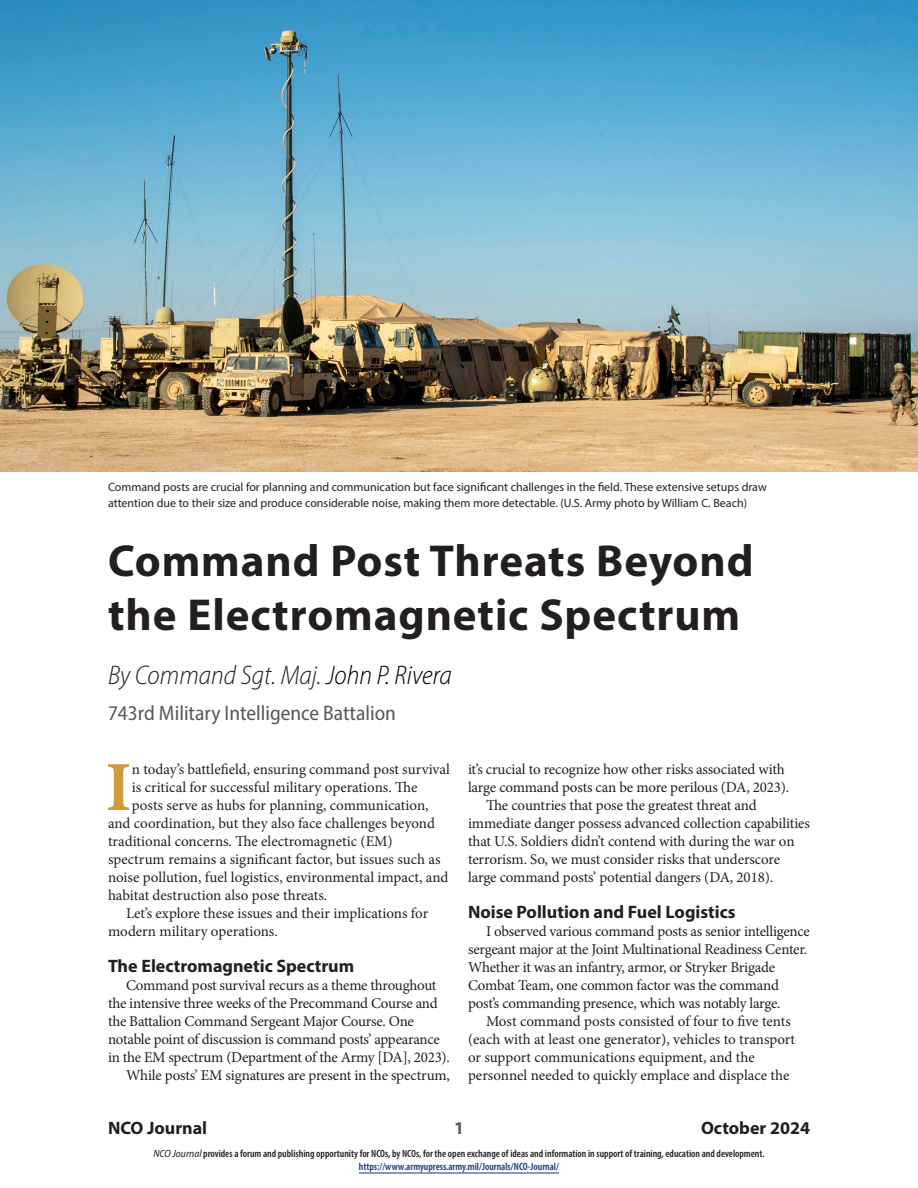
<style>
.page{position:relative;width:918px;height:1188px;background:#fff}
.page>*{position:absolute;margin:0;border:0;box-sizing:border-box;transform-origin:0 0}
.body-first{font:700 70.35px "Minion Pro";color:#cf9b3f}
.t1{font:700 45px/54px "Myriad Pro";letter-spacing:.02em;color:#231f20}
.authorname{font:italic 300 semi-condensed 27px "Myriad Pro";color:#231f20}
.author-organization{font:semi-condensed 21px "Myriad Pro";color:#57585a}
.subhead{font:700 18px "Myriad Pro";color:#231f20}
.t2{font:700 18px "Myriad Pro";color:#57585a}
.body{font:15px/18px "Minion Pro";letter-spacing:-.01em;color:#231f20}
.body-first-2{font:15px "Minion Pro";color:#231f20}
.cutline{font:12px/16.5px "Myriad Pro";color:#231f20}
.t3{font:600 condensed 10.5px/13.5px "Myriad Pro";color:#231f20;text-align:center}
.s1{color:#000}
.s2{font-weight:400;font-style:italic;font-stretch:semi-condensed}
.s3{color:#113880}
</style>
<div class="page">
<hr style="left:359px;top:1173px;width:200px;height:1px;background:#113880">
<img style="left:0;top:0;width:918px;height:472px">
<p class="cutline" style="left:108px;top:478px;width:660px">Command posts are crucial for planning and communication but face significant challenges in the field. These extensive setups draw attention due to their size and produce considerable noise, making them more detectable. (U.S. Army photo by William C. Beach)</p>
<h1 class="t1" style="left:108px;top:532px;width:647px">Command Post Threats Beyond the Electromagnetic Spectrum</h1>
<p class="authorname" style="left:108px;top:659px;width:345px">By Command Sgt. Maj. <span class="s1">John P. Rivera</span></p>
<p class="author-organization" style="left:108px;top:700px;width:289px">743rd Military Intelligence Battalion</p>
<p class="body-first" style="left:105px;top:738px;width:28px">I</p>
<p class="body-first-2" style="left:132px;top:759px;width:320px">n today’s battlefield, ensuring command post survival</p>
<p class="body" style="left:468px;top:760px;width:323px">it’s crucial to recognize how other risks associated with large command posts can be more perilous (DA, 2023).</p>
<p class="body" style="left:468px;top:796px;width:344px;text-indent:18px">The countries that pose the greatest threat and immediate danger possess advanced collection capabilities that U.S. Soldiers didn’t contend with during the war on terrorism. So, we must consider risks that underscore large command posts’ potential dangers (DA, 2018).</p>
<h3 class="subhead" style="left:468px;top:900px;width:269px">Noise Pollution and Fuel Logistics</h3>
<p class="body" style="left:468px;top:922px;width:344px;text-indent:18px">I observed various command posts as senior intelligence sergeant major at the Joint Multinational Readiness Center.<br>Whether it was an infantry, armor, or Stryker Brigade Combat Team, one common factor was the command post’s commanding presence, which was notably large.</p>
<p class="body" style="left:468px;top:1012px;width:329px;text-indent:18px">Most command posts consisted of four to five tents (each with at least one generator), vehicles to transport or support communications equipment, and the personnel needed to quickly emplace and displace the</p>
<p class="body-first-2" style="left:132px;top:777px;width:287px">is critical for successful military operations. The</p>
<p class="body-first-2" style="left:132px;top:795px;width:298px">posts serve as hubs for planning, communication,</p>
<p class="body-first-2" style="left:108px;top:813px;width:329px">and coordination, but they also face challenges beyond</p>
<p class="body-first-2" style="left:108px;top:831px;width:286px">traditional concerns. The electromagnetic (EM)</p>
<p class="body-first-2" style="left:108px;top:849px;width:334px">spectrum remains a significant factor, but issues such as</p>
<p class="body-first-2" style="left:108px;top:867px;width:342px">noise pollution, fuel logistics, environmental impact, and</p>
<p class="body-first-2" style="left:108px;top:885px;width:221px">habitat destruction also pose threats.</p>
<p class="body" style="left:108px;top:904px;width:322px;text-indent:18px">Let’s explore these issues and their implications for modern military operations.</p>
<h3 class="subhead" style="left:108px;top:954px;width:248px">The Electromagnetic Spectrum</h3>
<p class="body" style="left:108px;top:976px;width:343px;text-indent:18px">Command post survival recurs as a theme throughout the intensive three weeks of the Precommand Course and the Battalion Command Sergeant Major Course. One notable point of discussion is command posts’ appearance in the EM spectrum (Department of the Army [DA], 2023).</p>
<p class="body" style="left:126px;top:1066px;width:325px">While posts’ EM signatures are present in the spectrum,</p>
<p class="subhead" style="left:108px;top:1116px;width:101px">NCO Journal</p>
<p class="t2" style="left:454px;top:1116px;width:11px">1</p>
<p class="subhead" style="left:701px;top:1116px;width:110px">October 2024</p>
<p class="t3" style="left:153px;top:1146px;width:613px"><span class="s2">NCO Journal</span> provides a forum and publishing opportunity for NCOs, by NCOs, for the open exchange of ideas and information in support of training, education and development. <span class="s3">https://www.armyupress.army.mil/Journals/NCO-Journal/</span></p>
</div>
